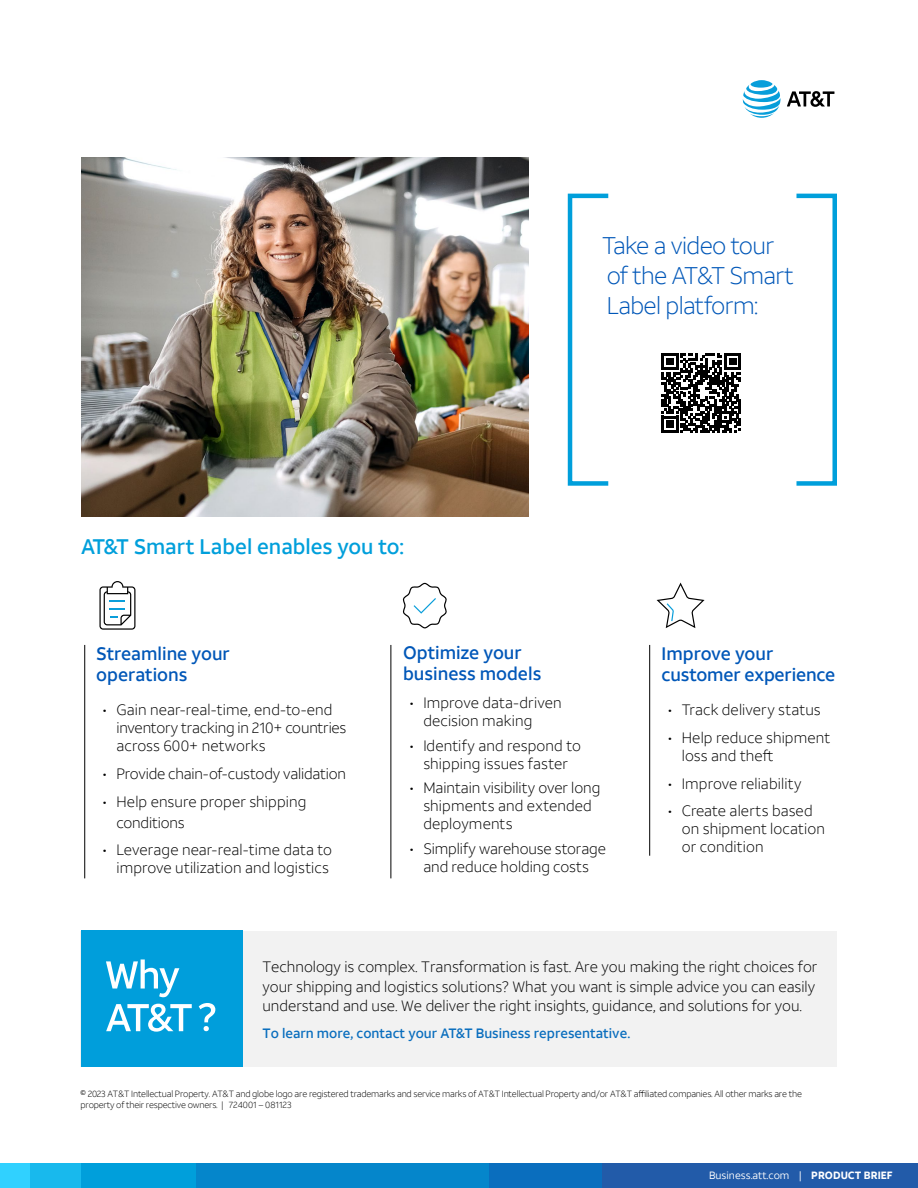
<style>
.page{position:relative;width:918px;height:1188px;background:#fff}
.page>*{position:absolute;margin:0;border:0;box-sizing:border-box;transform-origin:0 0}
.t1{font:300 24px/30px "ATT Aleck Sans";letter-spacing:-.025em;color:#0057b8}
.t2{font:500 21px "ATT Aleck Sans";color:#009fdb}
.t3{font:500 18px/21px "ATT Aleck Sans";color:#0057b8}
.t4{font:300 15px/18px "ATT Aleck Sans";color:#000}
.t5{font:500 13.5px "ATT Aleck Sans";color:#0a6ebe}
.t6{font:10.5px "ATT Aleck Sans";color:#fff}
.t7{font:300 9px/10.5px "ATT Aleck Sans";letter-spacing:-.02em;color:#000}
.s1{font-weight:700}
</style>
<div class="page">
<div style="left:602px;top:1163px;width:316px;height:25px;background:#225ba9"></div>
<div style="left:489px;top:1163px;width:113px;height:25px;background:#0a6ebe"></div>
<div style="left:195px;top:1163px;width:294px;height:25px;background:#0586cb"></div>
<div style="left:81px;top:1163px;width:114px;height:25px;background:#009fdb"></div>
<div style="left:0;top:1163px;width:31px;height:25px;background:#30d1ff"></div>
<div style="left:31px;top:1163px;width:50px;height:25px;background:#18b9ed"></div>
<svg style="left:787px;top:91px;width:47px;height:16px"></svg>
<svg style="left:743px;top:80px;width:38px;height:38px"></svg>
<img style="left:81px;top:158px;width:447px;height:358px">
<svg style="left:99px;top:581px;width:36px;height:49px"></svg>
<hr style="left:84px;top:645px;width:1px;height:233px;background:#000">
<svg style="left:403px;top:583px;width:44px;height:45px"></svg>
<hr style="left:391px;top:645px;width:1px;height:233px;background:#000">
<svg style="left:657px;top:583px;width:48px;height:45px"></svg>
<hr style="left:649px;top:645px;width:1px;height:211px;background:#000">
<div style="left:81px;top:931px;width:756px;height:136px;background:#f2f2f2"></div>
<div style="left:568px;top:194px;width:43px;height:292px;border:4px solid #009fdb"></div>
<div style="left:794px;top:194px;width:43px;height:292px;border:4px solid #009fdb"></div>
<div style="left:81px;top:931px;width:162px;height:136px;background:#009edb"></div>
<svg style="left:106px;top:1004px;width:86px;height:28px"></svg>
<svg style="left:199px;top:1003px;width:16px;height:28px"></svg>
<svg style="left:106px;top:959px;width:73px;height:38px"></svg>
<svg style="left:661px;top:353px;width:80px;height:80px"></svg>
<h2 class="t2" style="left:81px;top:534px;width:324px">AT&amp;T Smart Label enables you to:</h2>
<h1 class="t1" style="left:602px;top:231px;width:193px">Take a video tour of the AT&amp;T Smart<br>Label platform:</h1>
<p class="t3" style="left:96px;top:643px;width:135px">Streamline your operations</p>
<p class="t4" style="left:116px;top:701px;width:232px;text-indent:-14px">• Gain near-real-time, end-to-end inventory tracking in 210+ countries across 600+ networks</p>
<p class="t4" style="left:103px;top:765px;width:244px">• Provide chain-of-custody validation</p>
<p class="t4" style="left:116px;top:791px;width:191px;line-height:21px;text-indent:-14px">• Help ensure proper shipping conditions</p>
<p class="t4" style="left:103px;top:841px;width:230px;text-align:right">• Leverage near-real-time data to improve utilization and logistics</p>
<p class="t3" style="left:403px;top:642px;width:140px">Optimize your business models</p>
<p class="t4" style="left:423px;top:694px;width:140px;text-indent:-14px">• Improve data-driven decision making</p>
<p class="t4" style="left:410px;top:736px;width:172px;text-align:center">• Identify and respond to shipping issues faster</p>
<p class="t4" style="left:423px;top:779px;width:179px;text-indent:-14px">• Maintain visibility over long shipments and extended deployments</p>
<p class="t4" style="left:410px;top:840px;width:198px;text-align:center">• Simplify warehouse storage and reduce holding costs</p>
<p class="t3" style="left:662px;top:643px;width:175px">Improve your customer experience</p>
<p class="t4" style="left:668px;top:701px;width:154px">• Track delivery status</p>
<p class="t4" style="left:682px;top:729px;width:150px;text-indent:-14px">• Help reduce shipment loss and theft</p>
<p class="t4" style="left:668px;top:774px;width:135px">• Improve reliability</p>
<p class="t4" style="left:682px;top:802px;width:145px;text-indent:-14px">• Create alerts based on shipment location or condition</p>
<p class="t4" style="left:262px;top:957px;width:557px;line-height:19.5px">Technology is complex. Transformation is fast. Are you making the right choices for your shipping and logistics solutions? What you want is simple advice you can easily understand and use. We deliver the right insights, guidance, and solutions for you.</p>
<p class="t5" style="left:262px;top:1025px;width:369px">To learn more, contact your AT&amp;T Business representative.</p>
<p class="t7" style="left:81px;top:1089px;width:723px">© 2023 AT&amp;T Intellectual Property. AT&amp;T and globe logo are registered trademarks and service marks of AT&amp;T Intellectual Property and/or AT&amp;T affiliated companies. All other marks are the property of their respective owners. | 724001 – 081123</p>
<p class="t6" style="left:709px;top:1169px;width:185px">Business.att.com | <span class="s1">PRODUCT BRIEF</span></p>
</div>
